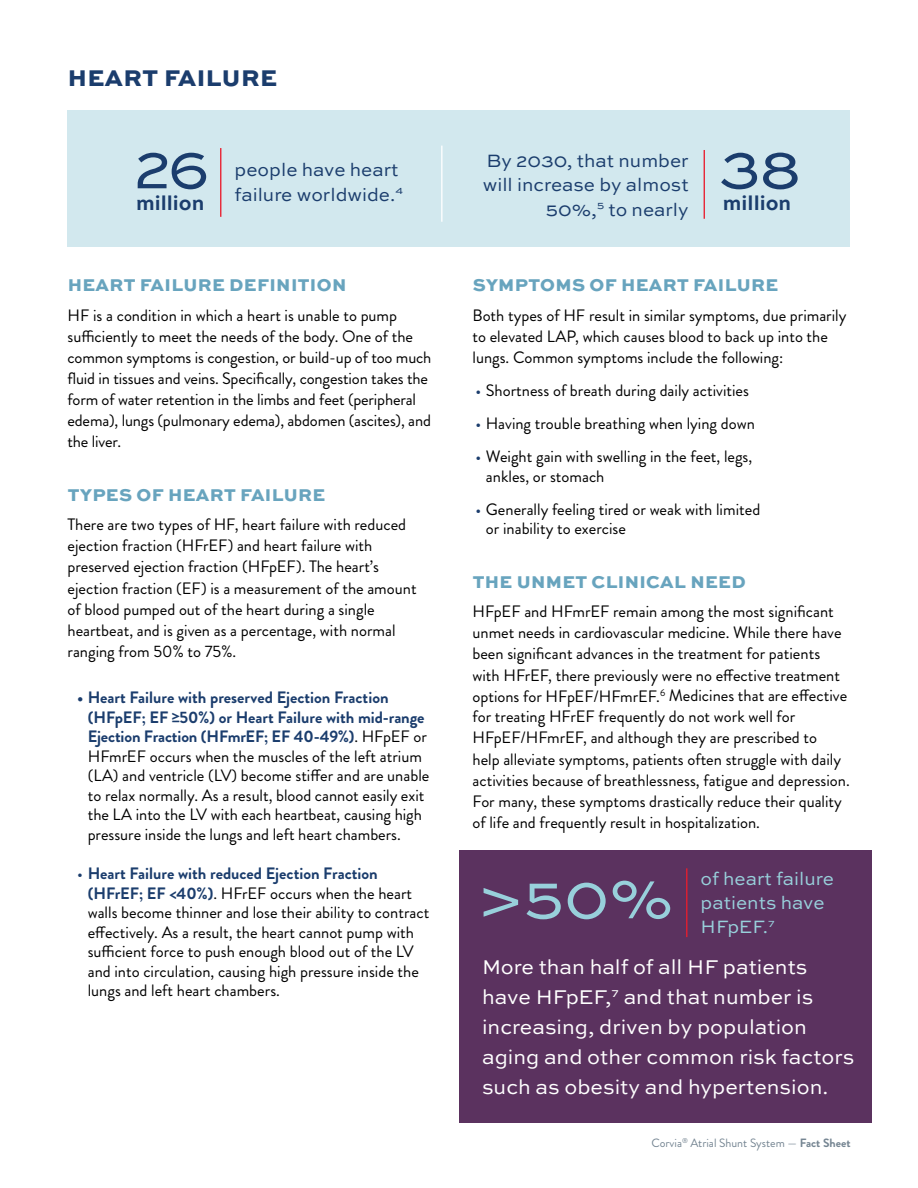
<style>
.page{position:relative;width:918px;height:1188px;background:#fff}
.page>*{position:absolute;margin:0;border:0;box-sizing:border-box;transform-origin:0 0}
.t1{font:62.4px "Sweet Sans Pro";color:#1b3d6d}
.t2{font:62.4px "Sweet Sans Pro";color:#98d0db}
.t3{font:800 24px "Sweet Sans Pro";letter-spacing:.02em;color:#1b3d6d}
.t4{font:21px/30px "Sweet Sans Pro";color:#fff}
.t5{font:700 20.85px "Sweet Sans Pro";color:#1b3d6d}
.t6{font:18.9px/24.2px "Sweet Sans Pro";color:#1b3d6d}
.t7{font:18.9px/24.3px "Sweet Sans Pro";color:#98d0db}
.t8{font:800 18px "Sweet Sans Pro";letter-spacing:.02em;color:#68a4be}
.t9{font:16.5px/21px "Brandon Grotesque";color:#000}
.t10{font:12px "Brandon Grotesque";color:#758592}
.t11{font:10.95px "Sweet Sans Pro";color:#1b3d6d}
.t12{font:10.95px "Sweet Sans Pro";color:#98d0db}
.s1{font-weight:700;color:#1b3d6d}
.s2{color:#1b3d6d}
.s3{font-weight:700}
</style>
<div class="page">
<div style="left:459px;top:851px;width:413px;height:272px;background:#5b325f"></div>
<div style="left:68px;top:110px;width:782px;height:137px;background:#d2e8ee"></div>
<hr style="left:220px;top:148px;width:1px;height:69px;background:#e91d2d">
<hr style="left:686px;top:868px;width:1px;height:69px;background:#e91d2d">
<hr style="left:704px;top:150px;width:1px;height:69px;background:#e91d2d">
<hr style="left:441px;top:146px;width:2px;height:76px;background:#fff">
<h2 class="t3" style="left:68px;top:59px;width:211px">HEART FAILURE</h2>
<h1 class="t1" style="left:134px;top:123px;width:77px">26</h1>
<p class="t5" style="left:136px;top:187px;width:70px">million</p>
<p class="t6" style="left:235px;top:157px;width:165px">people have heart failure worldwide.</p>
<p class="t11" style="left:395px;top:183px;width:9px">4</p>
<p class="t8" style="left:68px;top:271px;width:280px">HEART FAILURE DEFINITION</p>
<p class="t9" style="left:68px;top:305px;width:365px">HF is a condition in which a heart is unable to pump sufficiently to meet the needs of the body. One of the common symptoms is congestion, or build-up of too much fluid in tissues and veins. Specifically, congestion takes the form of water retention in the limbs and feet (peripheral edema), lungs (pulmonary edema), abdomen (ascites), and the liver.</p>
<p class="t8" style="left:68px;top:480px;width:259px">TYPES OF HEART FAILURE</p>
<p class="t9" style="left:68px;top:515px;width:351px">There are two types of HF, heart failure with reduced ejection fraction (HFrEF) and heart failure with preserved ejection fraction (HFpEF). The heart’s ejection fraction (EF) is a measurement of the amount of blood pumped out of the heart during a single heartbeat, and is given as a percentage, with normal ranging from 50% to 75%.</p>
<p class="t9" style="left:88px;top:688px;width:343px;line-height:19.5px;text-indent:-10px"><span class="s1">• Heart Failure with preserved Ejection Fraction (HFpEF; EF ≥50%) or Heart Failure with mid-range Ejection Fraction (HFmrEF; EF 40-49%)</span>. HFpEF or HFmrEF occurs when the muscles of the left atrium (LA) and ventricle (LV) become stiffer and are unable to relax normally. As a result, blood cannot easily exit the LA into the LV with each heartbeat, causing high pressure inside the lungs and left heart chambers.</p>
<p class="t9" style="left:88px;top:864px;width:343px;line-height:19.5px;text-indent:-10px"><span class="s2">•</span> <span class="s1">Heart Failure with reduced Ejection Fraction (HFrEF; EF &lt;40%)</span>. HFrEF occurs when the heart walls become thinner and lose their ability to contract effectively. As a result, the heart cannot pump with sufficient force to push enough blood out of the LV and into circulation, causing high pressure inside the lungs and left heart chambers.</p>
<p class="t6" style="left:483px;top:148px;width:207px;text-align:right">By 2030, that number will increase by almost<br>50%,<sup>5</sup> to nearly</p>
<h1 class="t1" style="left:719px;top:123px;width:84px">38</h1>
<p class="t5" style="left:723px;top:187px;width:70px">million</p>
<p class="t8" style="left:473px;top:271px;width:307px">SYMPTOMS OF HEART FAILURE</p>
<p class="t9" style="left:472px;top:305px;width:376px">Both types of HF result in similar symptoms, due primarily to elevated LAP, which causes blood to back up into the lungs. Common symptoms include the following:</p>
<p class="t9" style="left:476px;top:380px;width:275px"><span class="s2">•</span> Shortness of breath during daily activities</p>
<p class="t9" style="left:476px;top:413px;width:281px"><span class="s2">•</span> Having trouble breathing when lying down</p>
<p class="t9" style="left:486px;top:447px;width:268px;line-height:19.5px;text-indent:-10px"><span class="s2">•</span> Weight gain with swelling in the feet, legs, ankles, or stomach</p>
<p class="t9" style="left:486px;top:500px;width:276px;line-height:19.5px;text-indent:-10px"><span class="s2">•</span> Generally feeling tired or weak with limited or inability to exercise</p>
<p class="t8" style="left:473px;top:567px;width:275px">THE UNMET CLINICAL NEED</p>
<p class="t9" style="left:472px;top:602px;width:379px">HFpEF and HFmrEF remain among the most significant unmet needs in cardiovascular medicine. While there have been significant advances in the treatment for patients with HFrEF, there previously were no effective treatment options for HFpEF/HFmrEF.<sup>6</sup> Medicines that are effective for treating HFrEF frequently do not work well for HFpEF/HFmrEF, and although they are prescribed to<br>help alleviate symptoms, patients often struggle with daily activities because of breathlessness, fatigue and depression.<br>For many, these symptoms drastically reduce their quality of life and frequently result in hospitalization.</p>
<h1 class="t2" style="left:478px;top:853px;width:197px">&gt;50%</h1>
<p class="t7" style="left:701px;top:865px;width:135px">of heart failure patients have<br>HFpEF.</p>
<p class="t12" style="left:768px;top:915px;width:8px">7</p>
<p class="t4" style="left:482px;top:951px;width:374px">More than half of all HF patients have HFpEF,<sup>7</sup> and that number is increasing, driven by population aging and other common risk factors such as obesity and hypertension.</p>
<p class="t10" style="left:651px;top:1134px;width:201px">Corvia<sup>®</sup> Atrial Shunt System — <span class="s3">Fact Sheet</span></p>
</div>
